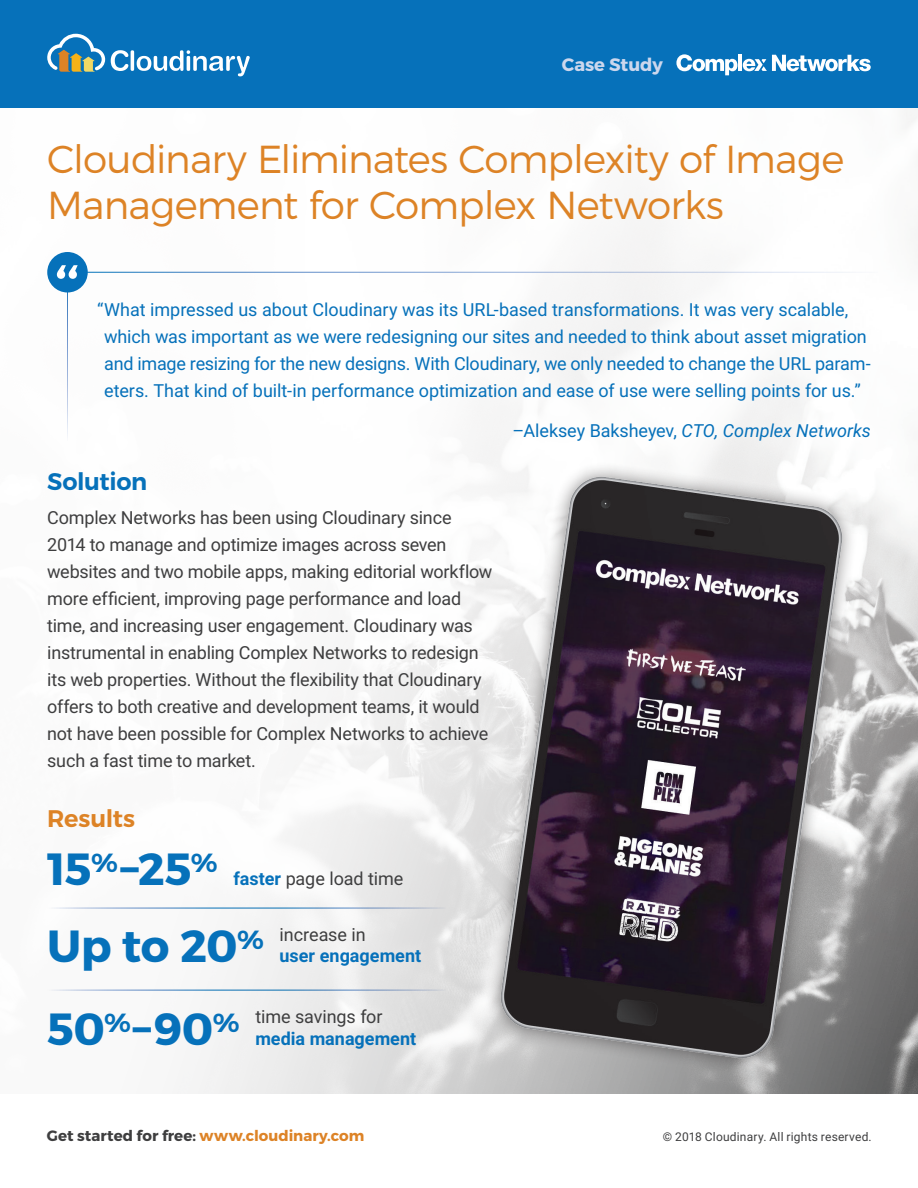
<style>
.page{position:relative;width:918px;height:1188px;background:#fff}
.page>*{position:absolute;margin:0;border:0;box-sizing:border-box;transform-origin:0 0}
.t1{font:700 45px "Montserrat";letter-spacing:-.015em;color:#0671ba}
.t2{font:300 39px/46.5px "Montserrat";letter-spacing:-.02em;color:#dd8326}
.t3{font:600 24px "Montserrat";letter-spacing:-.015em;color:#0671ba}
.t4{font:600 24px "Montserrat";letter-spacing:-.01em;color:#dd8326}
.t5{font:18px/27px "Roboto";letter-spacing:-.015em;color:#3e3e3f}
.t6{font:18px/27px "Roboto";letter-spacing:-.005em;color:#0671ba}
.t7{font:700 18px/21.6px "Roboto";color:#0671ba}
.t8{font:italic 18px "Roboto";color:#0671ba}
.t9{font:700 18px "Montserrat";letter-spacing:-.005em;color:#ccd7ed}
.t10{font:700 15px "Montserrat";letter-spacing:.005em;color:#3e3e3f}
.t11{font:12px "Roboto";letter-spacing:.015em;color:#3e3e3f}
.s1{font-style:normal}
.s2{font-weight:700;color:#0671ba}
.s3{font-weight:400;color:#3e3e3f}
.s4{color:#dd8326}
</style>
<div class="page">
<img style="left:47px;top:108px;width:871px;height:986px">
<div style="left:0;top:0;width:918px;height:108px;background:#0671ba"></div>
<svg style="left:47px;top:34px;width:58px;height:38px"></svg>
<svg style="left:111px;top:50px;width:139px;height:26px"></svg>
<hr style="left:67px;top:272px;width:1px;height:169px;background:#fff">
<hr style="left:68px;top:272px;width:810px;height:1px;background:#fff">
<div style="left:47px;top:252px;width:41px;height:40px;background:#0671ba;border-radius:50%"></div>
<svg style="left:57px;top:265px;width:21px;height:14px"></svg>
<svg style="left:676px;top:54px;width:61px;height:21px"></svg>
<hr style="left:738px;top:55px;width:4px;height:16px;background:#fff">
<svg style="left:743px;top:55px;width:128px;height:16px"></svg>
<div style="left:485px;top:462px;width:373px;height:612px;background:#231f20;opacity:.5"></div>
<img style="left:492px;top:469px;width:359px;height:598px">
<hr style="left:47px;top:908px;width:399px;height:1px;background:#fff">
<hr style="left:47px;top:990px;width:399px;height:1px;background:#fff">
<p class="t9" style="left:562px;top:53px;width:103px">Case Study</p>
<p class="t2" style="left:47px;top:135px;width:799px">Cloudinary Eliminates Complexity of Image<br>Management for Complex Networks</p>
<p class="t6" style="left:104px;top:295px;width:768px;text-indent:-7px">“What impressed us about Cloudinary was its URL-based transformations. It was very scalable, which was important as we were redesigning our sites and needed to think about asset migration and image resizing for the new designs. With Cloudinary, we only needed to change the URL param&shy;eters. That kind of built-in performance optimization and ease of use were selling points for us.”</p>
<p class="t8" style="left:513px;top:418px;width:360px"><span class="s1">–Aleksey Baksheyev,</span> CTO, Complex Networks</p>
<p class="t3" style="left:47px;top:467px;width:102px">Solution</p>
<p class="t5" style="left:47px;top:504px;width:447px">Complex Networks has been using Cloudinary since 2014 to manage and optimize images across seven websites and two mobile apps, making editorial workflow more efficient, improving page performance and load time, and increasing user engagement. Cloudinary was instrumental in enabling Complex Networks to redesign its web properties. Without the flexibility that Cloudinary offers to both creative and development teams, it would not have been possible for Complex Networks to achieve such a fast time to market.</p>
<p class="t4" style="left:47px;top:804px;width:90px">Results</p>
<p class="t1" style="left:47px;top:841px;width:172px">15<sup>%</sup>–25<sup>%</sup></p>
<p class="t5" style="left:233px;top:864px;width:172px"><span class="s2">faster</span> page load time</p>
<p class="t1" style="left:47px;top:918px;width:218px">Up to 20<sup>%</sup></p>
<p class="t5" style="left:280px;top:920px;width:88px">increase in</p>
<p class="t7" style="left:280px;top:944px;width:143px">user engagement</p>
<p class="t1" style="left:47px;top:1001px;width:194px">50<sup>%</sup>–90<sup>%</sup></p>
<p class="t7" style="left:255px;top:1005px;width:163px"><span class="s3">time savings for </span>media management</p>
<p class="t10" style="left:47px;top:1126px;width:319px">Get started for free: <span class="s4">www.cloudinary.com</span></p>
<p class="t11" style="left:663px;top:1128px;width:210px">© 2018 Cloudinary. All rights reserved.</p>
</div>
